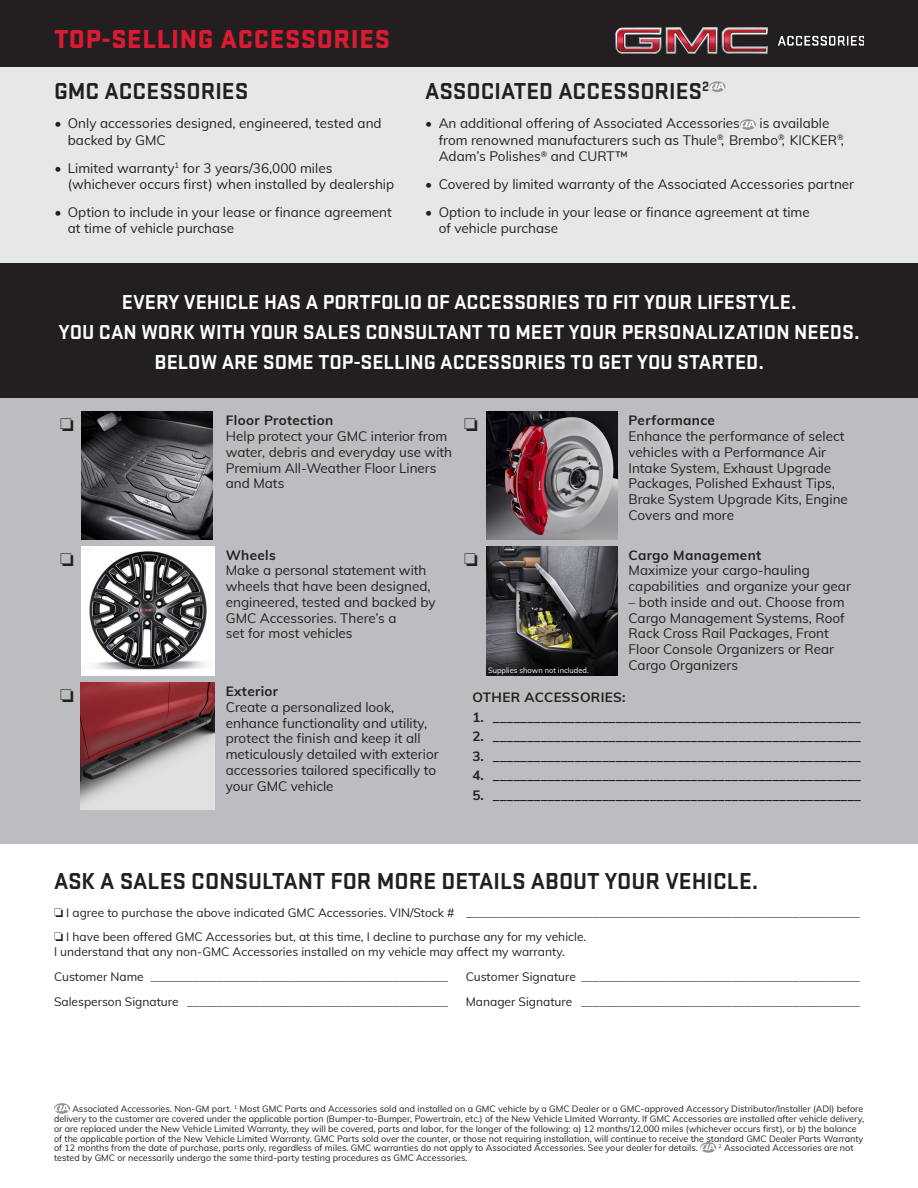
<style>
.page{position:relative;width:918px;height:1188px;background:#fff}
.page>*{position:absolute;margin:0;border:0;box-sizing:border-box;transform-origin:0 0}
.t1{font:900 27px "Stratum GMC";letter-spacing:.025em;color:#dc1a32}
.bullets_subhead{font:700 24px "Stratum GMC";color:#231f20}
.subhead{font:700 21px/30px "Stratum GMC";color:#fff;text-align:center}
.text{font:13.5px/15.8px "Muli";color:#231f20}
.numbers_with_rule{font:700 13.5px "Muli";color:#231f20}
.Accessory_Name{font:700 13.5px "Muli";letter-spacing:.025em;color:#231f20}
.Dealer_Information{font:12px/15px "Muli";color:#231f20}
.Disclaimer{font:9px/9.8px "Muli";color:#231f20}
.Disclaimer-2{font:7.5px "Muli";color:#fff}
</style>
<div class="page">
<div style="left:0;top:0;width:918px;height:68px;background:#231f20"></div>
<div style="left:0;top:68px;width:918px;height:195px;background:#e6e7e9"></div>
<div style="left:0;top:263px;width:918px;height:135px;background:#231f20"></div>
<div style="left:0;top:398px;width:918px;height:446px;background:#bcbdc0"></div>
<img style="left:615px;top:27px;width:249px;height:27px">
<svg style="left:740px;top:119px;width:16px;height:11px"></svg>
<svg style="left:740px;top:121px;width:16px;height:6px"></svg>
<svg style="left:709px;top:81px;width:16px;height:11px"></svg>
<svg style="left:710px;top:83px;width:15px;height:7px"></svg>
<svg style="left:54px;top:1103px;width:16px;height:11px"></svg>
<svg style="left:54px;top:1105px;width:16px;height:6px"></svg>
<svg style="left:700px;top:1142px;width:16px;height:11px"></svg>
<svg style="left:701px;top:1144px;width:15px;height:6px"></svg>
<img style="left:486px;top:412px;width:132px;height:127px">
<img style="left:81px;top:546px;width:133px;height:130px">
<img style="left:486px;top:546px;width:132px;height:106px">
<img style="left:80px;top:683px;width:135px;height:127px">
<svg style="left:486px;top:652px;width:132px;height:24px;background:#18181a"></svg>
<img style="left:81px;top:412px;width:132px;height:128px">
<p class="t1" style="left:54px;top:19px;width:337px">TOP-SELLING ACCESSORIES</p>
<p class="bullets_subhead" style="left:54px;top:75px;width:196px">GMC ACCESSORIES</p>
<p class="text" style="left:68px;top:115px;width:315px;line-height:16.5px;text-indent:-14px">• Only accessories designed, engineered, tested and backed by GMC</p>
<p class="text" style="left:68px;top:159px;width:328px;line-height:16.5px;text-indent:-14px">• Limited warranty<sup>1</sup> for 3 years/36,000 miles (whichever occurs first) when installed by dealership</p>
<p class="text" style="left:68px;top:203px;width:326px;line-height:16.5px;text-indent:-14px">• Option to include in your lease or finance agreement at time of vehicle purchase</p>
<p class="bullets_subhead" style="left:425px;top:75px;width:286px">ASSOCIATED ACCESSORIES<sup>2</sup></p>
<p class="text" style="left:425px;top:115px;width:316px">• An additional offering of Associated Accessories</p>
<p class="text" style="left:439px;top:115px;width:407px;line-height:16.5px;text-indent:321px">is available from renowned manufacturers such as Thule<sup>®</sup>, Brembo<sup>®</sup>, KICKER<sup>®</sup>,<br>Adam’s Polishes<sup>®</sup> and CURT™</p>
<p class="text" style="left:425px;top:176px;width:430px">• Covered by limited warranty of the Associated Accessories partner</p>
<p class="text" style="left:439px;top:203px;width:373px;line-height:16.5px;text-indent:-14px">• Option to include in your lease or finance agreement at time of vehicle purchase</p>
<p class="subhead" style="left:59px;top:286px;width:802px">EVERY VEHICLE HAS A PORTFOLIO OF ACCESSORIES TO FIT YOUR LIFESTYLE.<br>YOU CAN WORK WITH YOUR SALES CONSULTANT TO MEET YOUR PERSONALIZATION NEEDS.<br>BELOW ARE SOME TOP-SELLING ACCESSORIES TO GET YOU STARTED.</p>
<p class="Accessory_Name" style="left:226px;top:411px;width:109px">Floor Protection</p>
<p class="text" style="left:226px;top:428px;width:228px">Help protect your GMC interior from water, debris and everyday use with<br>Premium All-Weather Floor Liners and Mats</p>
<p class="Accessory_Name" style="left:226px;top:545px;width:52px">Wheels</p>
<p class="text" style="left:226px;top:562px;width:211px">Make a personal statement with wheels that have been designed, engineered, tested and backed by<br>GMC Accessories. There’s a<br>set for most vehicles</p>
<p class="Accessory_Name" style="left:226px;top:681px;width:54px">Exterior</p>
<p class="text" style="left:226px;top:699px;width:214px">Create a personalized look, enhance functionality and utility, protect the finish and keep it all meticulously detailed with exterior accessories tailored specifically to your GMC vehicle</p>
<p class="Accessory_Name" style="left:629px;top:411px;width:88px">Performance</p>
<p class="text" style="left:629px;top:428px;width:221px">Enhance the performance of select vehicles with a Performance Air<br>Intake System, Exhaust Upgrade<br>Packages, Polished Exhaust Tips,<br>Brake System Upgrade Kits, Engine<br>Covers and more</p>
<p class="Accessory_Name" style="left:629px;top:545px;width:134px">Cargo Management</p>
<p class="text" style="left:629px;top:562px;width:224px">Maximize your cargo-hauling capabilities and organize your gear</p>
<p class="text" style="left:629px;top:593px;width:218px">– both inside and out. Choose from<br>Cargo Management Systems, Roof<br>Rack Cross Rail Packages, Front<br>Floor Console Organizers or Rear<br>Cargo Organizers</p>
<p class="Disclaimer-2" style="left:488px;top:665px;width:102px">Supplies shown not included.</p>
<p class="Accessory_Name" style="left:472px;top:687px;width:155px">OTHER ACCESSORIES:</p>
<p class="numbers_with_rule" style="left:472px;top:707px;width:390px">1. ______________________________________________________</p>
<p class="numbers_with_rule" style="left:472px;top:726px;width:390px">2. ______________________________________________________</p>
<p class="numbers_with_rule" style="left:472px;top:746px;width:390px">3. ______________________________________________________</p>
<p class="numbers_with_rule" style="left:472px;top:765px;width:390px">4. ______________________________________________________</p>
<p class="numbers_with_rule" style="left:472px;top:785px;width:390px">5. ______________________________________________________</p>
<p class="bullets_subhead" style="left:54px;top:865px;width:706px">ASK A SALES CONSULTANT FOR MORE DETAILS ABOUT YOUR VEHICLE.</p>
<p class="Dealer_Information" style="left:54px;top:904px;width:807px">❏ I agree to purchase the above indicated GMC Accessories. VIN/Stock # _________________________________________________________________</p>
<p class="Dealer_Information" style="left:54px;top:929px;width:534px">❏ I have been offered GMC Accessories but, at this time, I decline to purchase any for my vehicle.<br>I understand that any non-GMC Accessories installed on my vehicle may affect my warranty.</p>
<p class="Dealer_Information" style="left:54px;top:969px;width:395px">Customer Name _________________________________________________</p>
<p class="Dealer_Information" style="left:466px;top:969px;width:396px">Customer Signature ______________________________________________</p>
<p class="Dealer_Information" style="left:54px;top:993px;width:395px">Salesperson Signature ___________________________________________</p>
<p class="Dealer_Information" style="left:466px;top:993px;width:396px">Manager Signature ______________________________________________</p>
<p class="Disclaimer" style="left:54px;top:1104px;width:812px;text-indent:18px">Associated Accessories. Non-GM part. <sup>1</sup> Most GMC Parts and Accessories sold and installed on a GMC vehicle by a GMC Dealer or a GMC-approved Accessory Distributor/Installer (ADI) before delivery to the customer are covered under the applicable portion (Bumper-to-Bumper, Powertrain, etc.) of the New Vehicle LImited Warranty. If GMC Accessories are installed after vehicle delivery, or are replaced under the New Vehicle Limited Warranty, they will be covered, parts and labor, for the longer of the following: a) 12 months/12,000 miles (whichever occurs first), or b) the balance of the applicable portion of the New Vehicle Limited Warranty. GMC Parts sold over the counter, or those not requiring installation, will continue to receive the standard GMC Dealer Parts Warranty of 12 months from the date of purchase, parts only, regardless of miles. GMC warranties do not apply to Associated Accessories. See your dealer for details.</p>
<p class="Disclaimer" style="left:719px;top:1143px;width:136px"><sup>2</sup> Associated Accessories are not</p>
<p class="Disclaimer" style="left:54px;top:1152px;width:415px">tested by GMC or necessarily undergo the same third-party testing procedures as GMC Accessories.</p>
</div>
